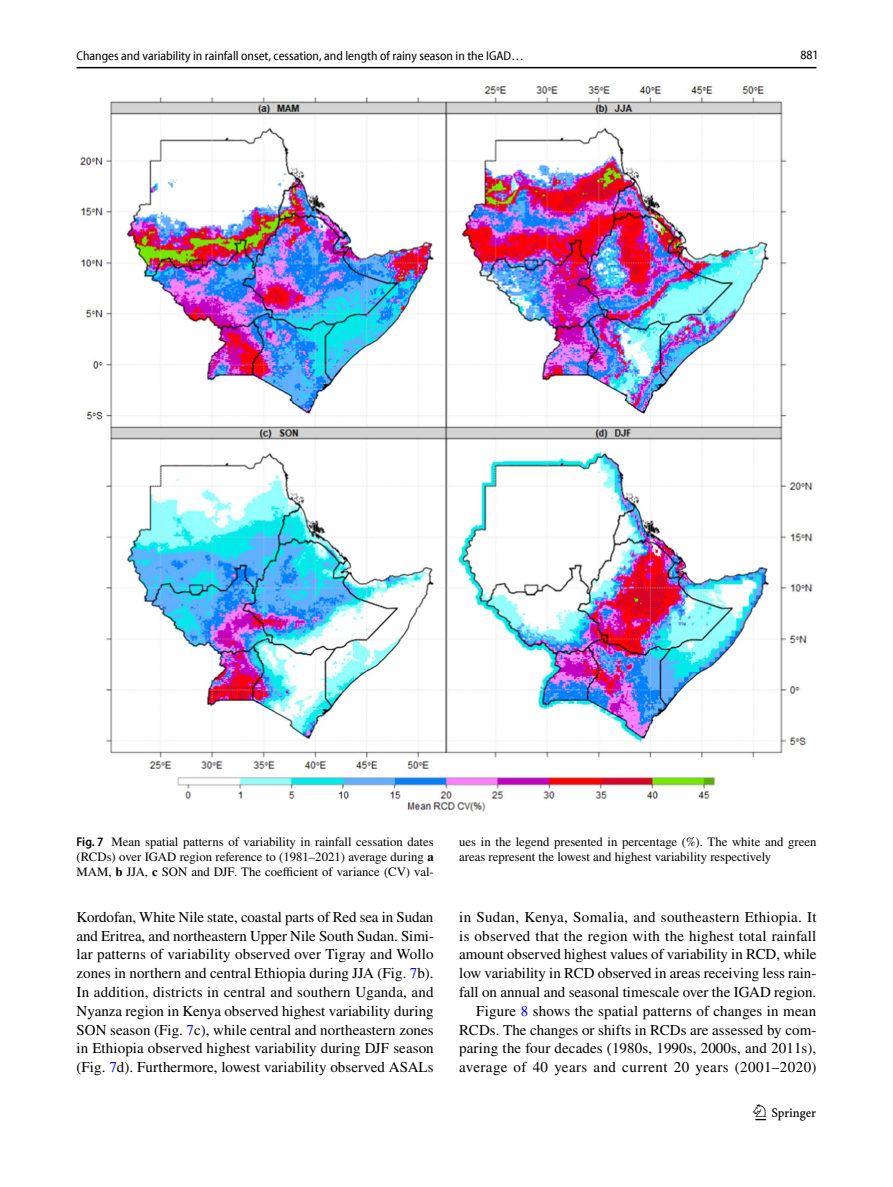
<style>
.page{position:relative;width:893px;height:1187px;background:#fff}
.page>*{position:absolute;margin:0;border:0;box-sizing:border-box;transform-origin:0 0}
.t1{font:22.5px "Springnew Regular 3";color:#000}
.t2{font:15px/18.8px "STIX";letter-spacing:.005em;color:#000;text-align:justify}
.t3{font:12.75px/15px "STIX";color:#000;text-align:justify}
.t4{font:semi-condensed 12.75px "Myriad Pro Unic";color:#000}
.t5{font:12.75px "Myriad Pro Unic Semi Condensed 2";color:#000}
.s1{font-family:"Myriad Pro";font-weight:600;font-stretch:semi-condensed}
.s2{font-style:italic}
.s3{font-weight:700}
.s4{color:#00f}
</style>
<div class="page">
<hr style="left:77px;top:67px;width:739px;height:1px;background:#000">
<img style="left:81px;top:87px;width:731px;height:724px">
<p class="t4" style="left:76px;top:51px;width:449px">Changes and variability in rainfall onset, cessation, and length of rainy season in the IGAD…</p>
<p class="t5" style="left:800px;top:50px;width:20px">881</p>
<p class="t3" style="left:77px;top:835px;width:359px"><span class="s1">Fig. 7</span> Mean spatial patterns of variability in rainfall cessation dates (RCDs) over IGAD region reference to (1981<span class="s2">–</span>2021) average during <span class="s3">a </span>MAM, <span class="s3">b</span> JJA, <span class="s3">c</span> SON and DJF. The coefficient of variance (CV) val-</p>
<p class="t3" style="left:459px;top:835px;width:359px">ues in the legend presented in percentage (%). The white and green areas represent the lowest and highest variability respectively</p>
<p class="t2" style="left:77px;top:908px;width:359px">Kordofan, White Nile state, coastal parts of Red sea in Sudan and Eritrea, and northeastern Upper Nile South Sudan. Simi&shy;lar patterns of variability observed over Tigray and Wollo zones in northern and central Ethiopia during JJA (Fig. <span class="s4">7</span>b).<br>In addition, districts in central and southern Uganda, and Nyanza region in Kenya observed highest variability during SON season (Fig. <span class="s4">7</span>c), while central and northeastern zones in Ethiopia observed highest variability during DJF season (Fig. <span class="s4">7</span>d). Furthermore, lowest variability observed ASALs</p>
<p class="t2" style="left:459px;top:908px;width:359px;text-align:right">in Sudan, Kenya, Somalia, and southeastern Ethiopia. It is observed that the region with the highest total rainfall amount observed highest values of variability in RCD, while low variability in RCD observed in areas receiving less rain&shy;fall on annual and seasonal timescale over the IGAD region.<br>Figure <span class="s4">8</span> shows the spatial patterns of changes in mean RCDs. The changes or shifts in RCDs are assessed by com&shy;paring the four decades (1980s, 1990s, 2000s, and 2011s), average of 40 years and current 20 years (2001–2020)</p>
<h1 class="t1" style="left:755px;top:1104px;width:62px">1 3</h1>
</div>
